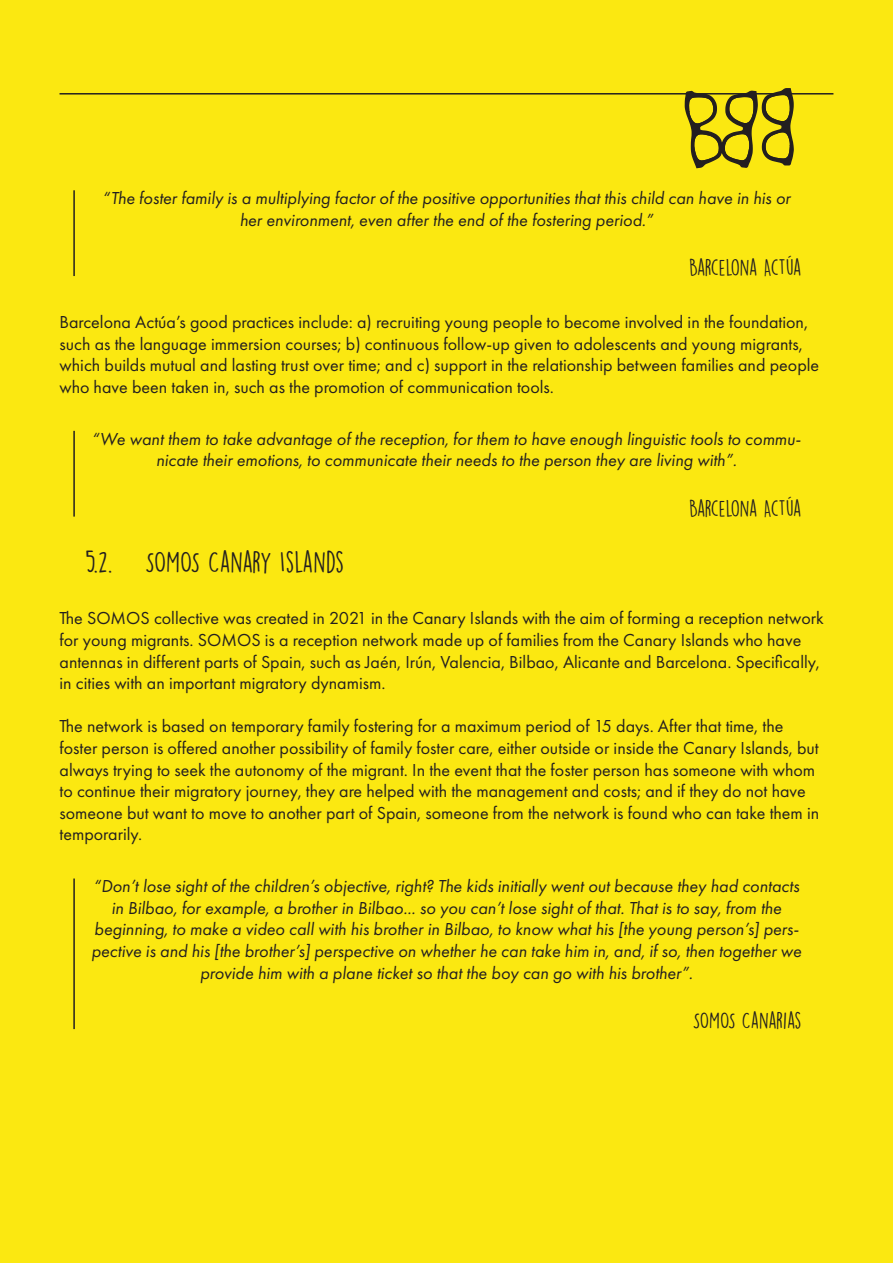
<style>
.page{position:relative;width:893px;height:1263px;background:#fbe811}
.page>*{position:absolute;margin:0;border:0;box-sizing:border-box;transform-origin:0 0}
.Subtitulo_DK{font:27px "DK Lemon Yellow Sun";color:#231f20}
.Frases_DK{font:21px "DK Lemon Yellow Sun";letter-spacing:-.025em;color:#231f20}
.Frases_DK-2{font:21px "DK Lemon Yellow Sun";color:#231f20}
.Parrafo_Fut{font:18px/21.6px "Futura PT";color:#231f20}
.Frases_DK-3{font:italic 18px/21.6px "Futura PT";color:#231f20;text-align:center}
</style>
<div class="page">
<hr style="left:73px;top:878px;width:2px;height:151px;background:#231f20">
<hr style="left:73px;top:431px;width:2px;height:86px;background:#231f20">
<hr style="left:73px;top:190px;width:2px;height:86px;background:#231f20">
<hr style="left:60px;top:93px;width:773px;height:2px;background:#231f20">
<svg style="left:684px;top:88px;width:110px;height:81px"></svg>
<p class="Frases_DK-3" style="left:102px;top:187px;width:690px">“The foster family is a multiplying factor of the positive opportunities that this child can have in his or her environment, even after the end of the fostering period.”</p>
<p class="Frases_DK" style="left:689px;top:255px;width:114px">BARCELONA ACTÚA</p>
<p class="Parrafo_Fut" style="left:60px;top:311px;width:761px">Barcelona Actúa’s good practices include: a) recruiting young people to become involved in the foundation, such as the language immersion courses; b) continuous follow-up given to adolescents and young migrants, which builds mutual and lasting trust over time; and c) support in the relationship between families and people who have been taken in, such as the promotion of communication tools.</p>
<p class="Frases_DK-3" style="left:92px;top:428px;width:711px">“We want them to take advantage of the reception, for them to have enough linguistic tools to commu&shy;nicate their emotions, to communicate their needs to the person they are living with”.</p>
<p class="Frases_DK" style="left:689px;top:495px;width:114px">BARCELONA ACTÚA</p>
<p class="Subtitulo_DK" style="left:85px;top:545px;width:261px">5.2. SOMOS CANARY ISLANDS</p>
<p class="Parrafo_Fut" style="left:60px;top:607px;width:766px">The SOMOS collective was created in 2021 in the Canary Islands with the aim of forming a reception network for young migrants. SOMOS is a reception network made up of families from the Canary Islands who have antennas in different parts of Spain, such as Jaén, Irún, Valencia, Bilbao, Alicante and Barcelona. Specifically, in cities with an important migratory dynamism.</p>
<p class="Parrafo_Fut" style="left:60px;top:715px;width:761px">The network is based on temporary family fostering for a maximum period of 15 days. After that time, the foster person is offered another possibility of family foster care, either outside or inside the Canary Islands, but always trying to seek the autonomy of the migrant. In the event that the foster person has someone with whom to continue their migratory journey, they are helped with the management and costs; and if they do not have someone but want to move to another part of Spain, someone from the network is found who can take them in temporarily.</p>
<p class="Frases_DK-3" style="left:91px;top:875px;width:712px">“Don’t lose sight of the children’s objective, right? The kids initially went out because they had contacts in Bilbao, for example, a brother in Bilbao... so you can’t lose sight of that. That is to say, from the beginning, to make a video call with his brother in Bilbao, to know what his [the young person’s] pers&shy;pective is and his [the brother’s] perspective on whether he can take him in, and, if so, then together we provide him with a plane ticket so that the boy can go with his brother”.</p>
<p class="Frases_DK-2" style="left:693px;top:1008px;width:110px">SOMOS CANARIAS</p>
</div>
